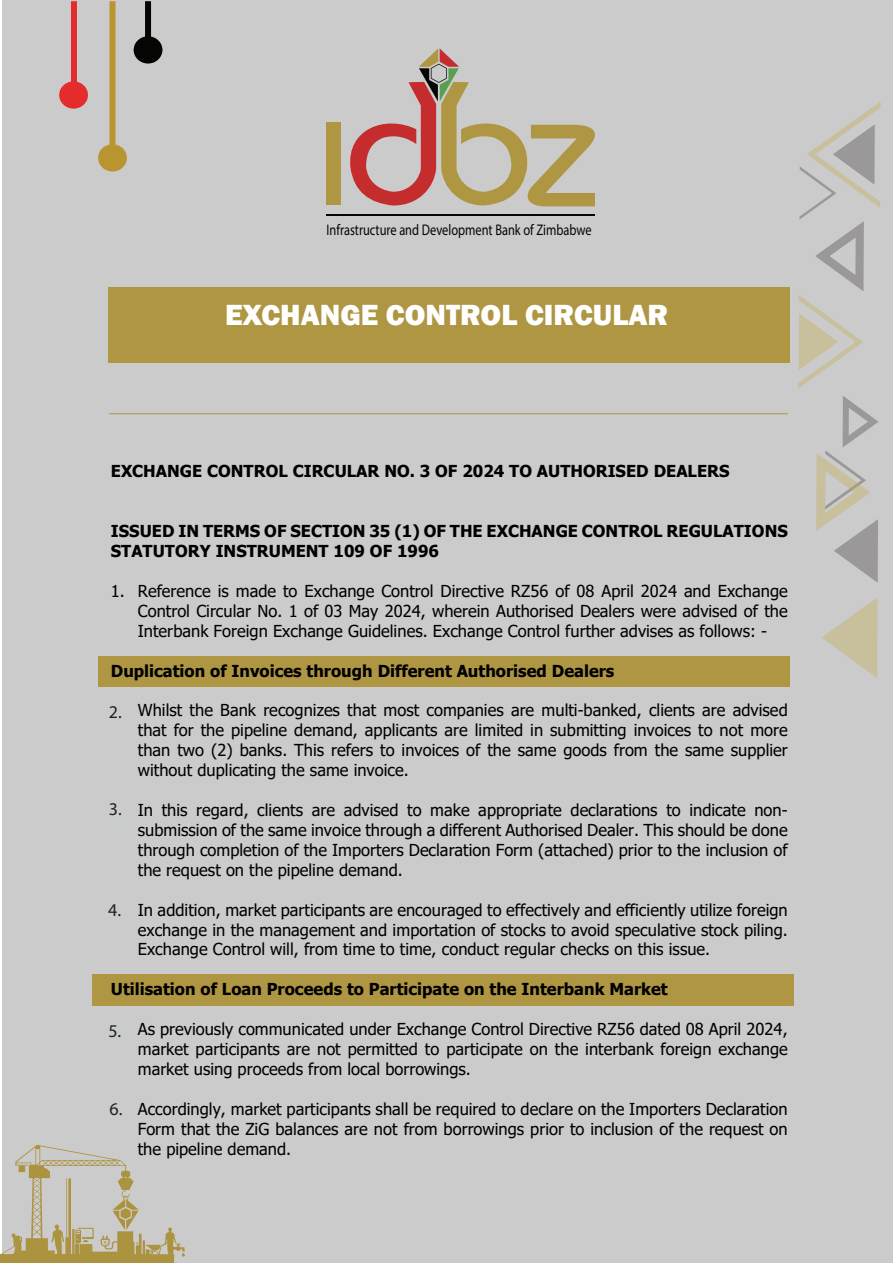
<style>
.page{position:relative;width:893px;height:1263px;background:#fff}
.page>*{position:absolute;margin:0;border:0;box-sizing:border-box;transform-origin:0 0}
.t1{font:800 30px "Franklin Gothic";color:#fff}
.t2{font:18px "Myriad Pro";color:#231f20}
.t3{font:16.5px/20px "Tahoma";color:#000;text-align:justify}
.t4{font:700 16.5px/20px "Tahoma";color:#000}
.t5{font:15.45px "Myriad Pro";color:#050504;scale:.8 1}
</style>
<div class="page">
<div style="left:2px;top:0;width:891px;height:1263px;background:#cbcbcb"></div>
<div style="left:326px;top:122px;width:14px;height:83px;background:#af9642"></div>
<svg style="left:350px;top:48px;width:245px;height:158px"></svg>
<hr style="left:326px;top:215px;width:269px;height:1px;background:#050504">
<svg style="left:822px;top:598px;width:56px;height:80px"></svg>
<svg style="left:798px;top:102px;width:83px;height:287px"></svg>
<svg style="left:816px;top:396px;width:63px;height:187px"></svg>
<div style="left:98px;top:144px;width:29px;height:27px;background:#b99532;border-radius:50%"></div>
<div style="left:71px;top:1px;width:6px;height:94px;background:#e42c2c"></div>
<div style="left:110px;top:1px;width:6px;height:157px;background:#b99532"></div>
<div style="left:145px;top:1px;width:6px;height:49px;background:#050504"></div>
<div style="left:59px;top:81px;width:29px;height:28px;background:#e42c2c;border-radius:50%"></div>
<div style="left:134px;top:36px;width:28px;height:28px;background:#050504;border-radius:50%"></div>
<div style="left:109px;top:287px;width:681px;height:76px;background:#af9642"></div>
<div style="left:98px;top:656px;width:692px;height:31px;background:#af9642"></div>
<div style="left:92px;top:974px;width:702px;height:31px;background:#af9642"></div>
<svg style="left:0;top:1145px;width:185px;height:118px"></svg>
<p class="t5" style="left:326px;top:220px;width:333px">Infrastructure and Development Bank of Zimbabwe</p>
<h1 class="t1" style="left:225px;top:295px;width:445px">EXCHANGE CONTROL CIRCULAR</h1>
<p class="t4" style="left:111px;top:462px;width:620px">EXCHANGE CONTROL CIRCULAR NO. 3 OF 2024 TO AUTHORISED DEALERS</p>
<p class="t4" style="left:111px;top:522px;width:678px">ISSUED IN TERMS OF SECTION 35 (1) OF THE EXCHANGE CONTROL REGULATIONS<br>STATUTORY INSTRUMENT 109 OF 1996</p>
<p class="t3" style="left:138px;top:582px;width:651px;text-indent:-27px">1. Reference is made to Exchange Control Directive RZ56 of 08 April 2024 and Exchange Control Circular No. 1 of 03 May 2024, wherein Authorised Dealers were advised of the Interbank Foreign Exchange Guidelines. Exchange Control further advises as follows: -</p>
<p class="t4" style="left:111px;top:661px;width:505px">Duplication of Invoices through Different Authorised Dealers</p>
<p class="t3" style="left:138px;top:701px;width:651px;text-indent:-27px">1. Whilst the Bank recognizes that most companies are multi-banked, clients are advised that for the pipeline demand, applicants are limited in submitting invoices to not more than two (2) banks. This refers to invoices of the same goods from the same supplier without duplicating the same invoice.</p>
<p class="t3" style="left:138px;top:801px;width:651px;text-indent:-27px">1. In this regard, clients are advised to make appropriate declarations to indicate non&shy;submission of the same invoice through a different Authorised Dealer. This should be done through completion of the Importers Declaration Form (attached) prior to the inclusion of the request on the pipeline demand.</p>
<p class="t3" style="left:138px;top:900px;width:651px;text-indent:-27px">1. In addition, market participants are encouraged to effectively and efficiently utilize foreign exchange in the management and importation of stocks to avoid speculative stock piling.<br>Exchange Control will, from time to time, conduct regular checks on this issue.</p>
<p class="t4" style="left:111px;top:980px;width:558px">Utilisation of Loan Proceeds to Participate on the Interbank Market</p>
<p class="t3" style="left:138px;top:1020px;width:652px;text-indent:-27px">1. As previously communicated under Exchange Control Directive RZ56 dated 08 April 2024, market participants are not permitted to participate on the interbank foreign exchange market using proceeds from local borrowings.</p>
<p class="t3" style="left:138px;top:1100px;width:651px;text-indent:-27px">1. Accordingly, market participants shall be required to declare on the Importers Declaration Form that the ZiG balances are not from borrowings prior to inclusion of the request on the pipeline demand.</p>
<p class="t2" style="left:109px;top:701px;width:14px">2.</p>
<p class="t2" style="left:109px;top:798px;width:14px">3.</p>
<p class="t2" style="left:108px;top:899px;width:14px">4.</p>
<p class="t2" style="left:108px;top:1020px;width:14px">5.</p>
<p class="t2" style="left:110px;top:1098px;width:14px">6.</p>
</div>
